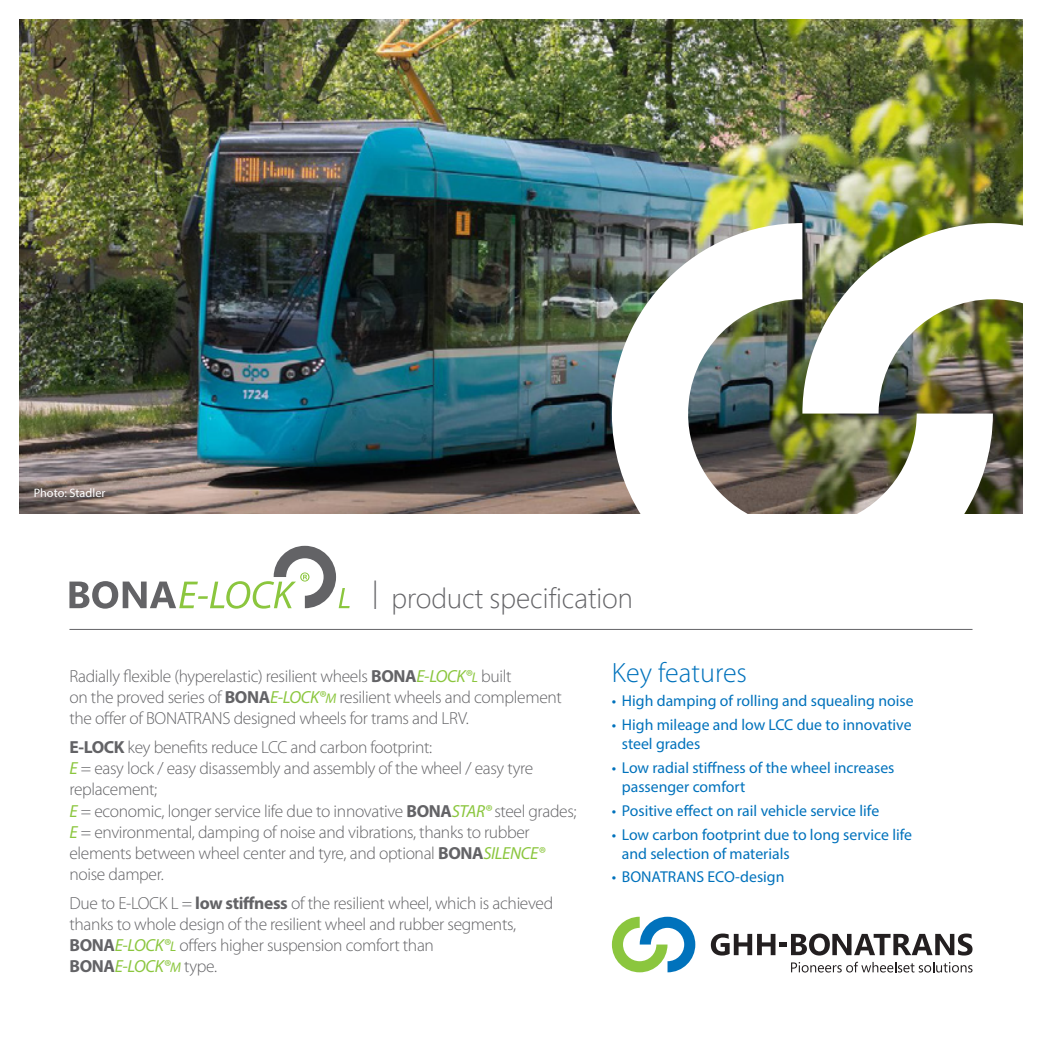
<style>
.page{position:relative;width:1042px;height:1042px;background:#fff}
.page>*{position:absolute;margin:0;border:0;box-sizing:border-box;transform-origin:0 0}
.SEGOE_heads_blue{font:300 28px "Segoe Pro";color:#636366}
.Heading{font:300 28px "Myriad Pro";color:#0072bc}
.intro{font:300 17.5px/21.2px "Myriad Pro";letter-spacing:-.02em;color:#636366}
.bullets{font:15.75px/18.9px "Myriad Pro";color:#0072bc}
.Body_text{font:12.25px "Myriad Pro";color:#fff}
.s1{font-weight:700}
.s2{font-weight:400;font-style:italic;color:#8bc63e}
.s3{font-weight:400;font-style:italic;font-size:14px;color:#8bc63e}
</style>
<div class="page">
<img style="left:20px;top:20px;width:1002px;height:493px">
<img style="left:612px;top:223px;width:190px;height:291px">
<img style="left:802px;top:223px;width:221px;height:291px">
<svg style="left:612px;top:917px;width:83px;height:55px"></svg>
<svg style="left:711px;top:933px;width:261px;height:22px"></svg>
<svg style="left:791px;top:962px;width:181px;height:10px"></svg>
<hr style="left:69px;top:629px;width:903px;height:1px;background:#636366">
<svg style="left:69px;top:546px;width:281px;height:63px"></svg>
<p class="Body_text" style="left:34px;top:485px;width:73px">Photo: Stadler</p>
<p class="SEGOE_heads_blue" style="left:372px;top:578px;width:262px">| product specification</p>
<p class="intro" style="left:69px;top:665px;width:494px">Radially flexible (hyperelastic) resilient wheels <span class="s1">BONA</span><span class="s2">E-LOCK®</span><span class="s3">L</span> built<br>on the proved series of <span class="s1">BONA</span><span class="s2">E-LOCK®</span><span class="s3">M</span> resilient wheels and complement the offer of BONATRANS designed wheels for trams and LRV.</p>
<p class="intro" style="left:69px;top:736px;width:364px"><span class="s1">E-LOCK</span> key benefits reduce LCC and carbon footprint:</p>
<p class="intro" style="left:69px;top:757px;width:465px"><span class="s2">E</span> = easy lock / easy disassembly and assembly of the wheel / easy tyre replacement;</p>
<p class="intro" style="left:69px;top:800px;width:508px"><span class="s2">E</span> = economic, longer service life due to innovative <span class="s1">BONA</span><span class="s2">STAR®</span> steel grades;</p>
<p class="intro" style="left:69px;top:821px;width:477px"><span class="s2">E</span> = environmental, damping of noise and vibrations, thanks to rubber elements between wheel center and tyre, and optional <span class="s1">BONA</span><span class="s2">SILENCE® </span>noise damper.</p>
<p class="intro" style="left:69px;top:892px;width:485px">Due to E-LOCK L = <span class="s1">low stiffness</span> of the resilient wheel, which is achieved thanks to whole design of the resilient wheel and rubber segments, <span class="s1">BONA</span><span class="s2">E-LOCK®</span><span class="s3">L</span> offers higher suspension comfort than<br><span class="s1">BONA</span><span class="s2">E-LOCK®</span><span class="s3">M</span> type.</p>
<p class="Heading" style="left:612px;top:656px;width:137px">Key features</p>
<p class="bullets" style="left:612px;top:691px;width:303px">• High damping of rolling and squealing noise</p>
<p class="bullets" style="left:622px;top:715px;width:291px;text-indent:-10px">• High mileage and low LCC due to innovative steel grades</p>
<p class="bullets" style="left:622px;top:758px;width:274px;text-indent:-10px">• Low radial stiffness of the wheel increases passenger comfort</p>
<p class="bullets" style="left:612px;top:801px;width:269px">• Positive effect on rail vehicle service life</p>
<p class="bullets" style="left:622px;top:824px;width:292px;text-indent:-10px">• Low carbon footprint due to long service life and selection of materials</p>
<p class="bullets" style="left:612px;top:867px;width:174px">• BONATRANS ECO-design</p>
</div>
